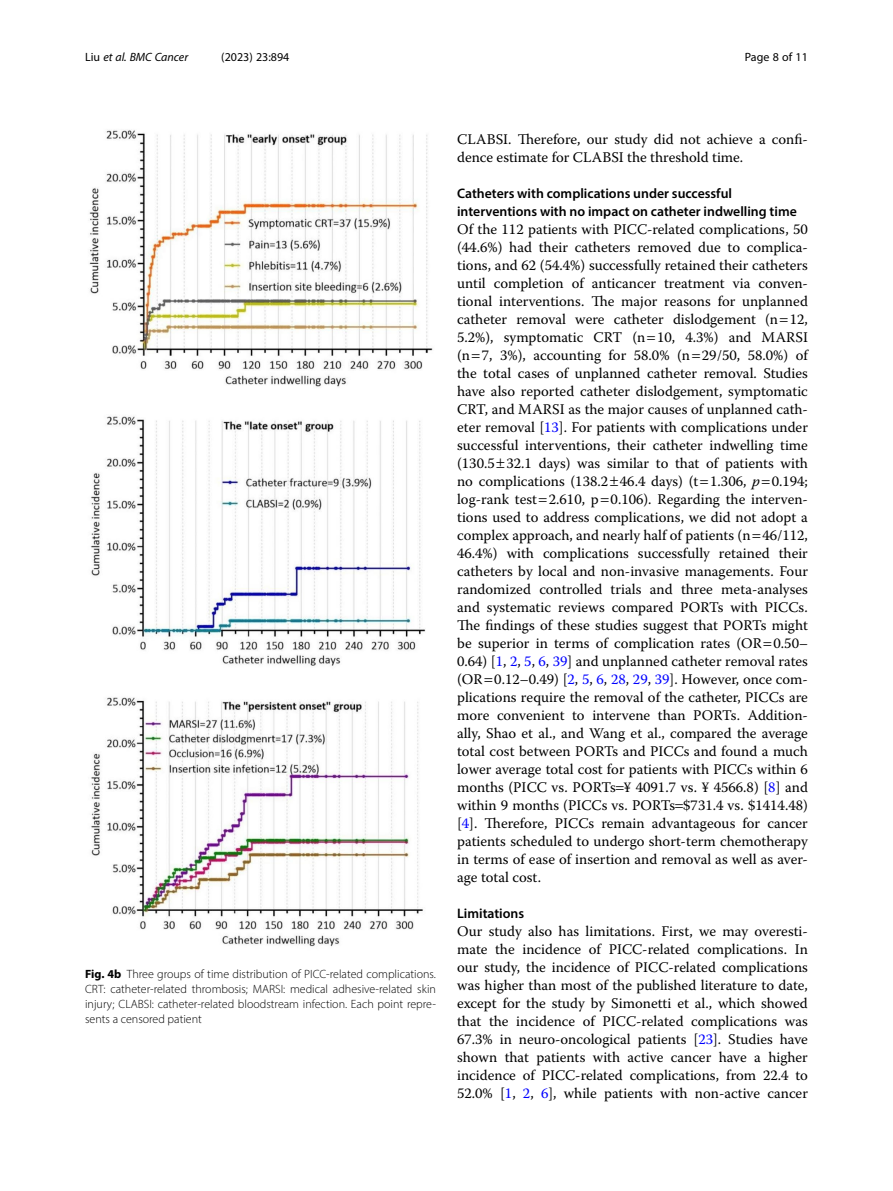
<style>
.page{position:relative;width:893px;height:1191px;background:#fff}
.page>*{position:absolute;margin:0;border:0;box-sizing:border-box;transform-origin:0 0}
.Body_Text{font:14.7px/18px "Warnock Pro";color:#000;text-align:justify}
.Body_Text_Indent{font:14.7px/18px "Warnock Pro";color:#000}
.Head_2{font:600 13.8px/18px "Myriad Pro";color:#000}
.Figure_Caption{font:300 12px/15px "Myriad Pro";color:#000;text-align:justify}
.t1{font:12px "Myriad Pro";color:#000}
.t2{font:italic 12px "Myriad Pro";color:#000}
.s1{font-style:normal}
.s2{font-weight:700}
.s3{color:#00f}
.s4{font-style:italic}
</style>
<div class="page">
<img style="left:89px;top:130px;width:344px;height:817px">
<p class="t2" style="left:85px;top:50px;width:105px"><span class="s1">Liu</span> et al. BMC Cancer</p>
<p class="t1" style="left:221px;top:50px;width:70px">(2023) 23:894</p>
<p class="t1" style="left:745px;top:50px;width:65px">Page 8 of 11</p>
<p class="Figure_Caption" style="left:85px;top:966px;width:352px"><span class="s2">Fig. 4b</span> Three groups of time distribution of PICC-related complications.<br>CRT: catheter-related thrombosis; MARSI: medical adhesive-related skin injury; CLABSI: catheter-related bloodstream infection. Each point repre&shy;sents a censored patient</p>
<p class="Body_Text_Indent" style="left:457px;top:130px;width:352px">CLABSI. Therefore, our study did not achieve a confi&shy;dence estimate for CLABSI the threshold time.</p>
<p class="Head_2" style="left:457px;top:184px;width:341px">Catheters with complications under successful interventions with no impact on catheter indwelling time</p>
<p class="Body_Text" style="left:457px;top:220px;width:352px">Of the 112 patients with PICC-related complications, 50 (44.6%) had their catheters removed due to complica&shy;tions, and 62 (54.4%) successfully retained their catheters until completion of anticancer treatment via conven&shy;tional interventions. The major reasons for unplanned catheter removal were catheter dislodgement (n 12, 5.2%), symptomatic CRT (n 10, 4.3%) and MARSI (n 7, 3%), accounting for 58.0% (n 29/50, 58.0%) of the total cases of unplanned catheter removal. Studies have also reported catheter dislodgement, symptomatic CRT, and MARSI as the major causes of unplanned cath&shy;eter removal [<span class="s3">13</span>]. For patients with complications under successful interventions, their catheter indwelling time (130.5 32.1 days) was similar to that of patients with no complications (138.2 46.4 days) (t 1.306, <span class="s4">p</span> 0.194; log-rank test 2.610, p 0.106). Regarding the interven&shy;tions used to address complications, we did not adopt a complex approach, and nearly half of patients (n 46/112, 46.4%) with complications successfully retained their catheters by local and non-invasive managements. Four randomized controlled trials and three meta-analyses and systematic reviews compared PORTs with PICCs.<br>The findings of these studies suggest that PORTs might be superior in terms of complication rates (OR 0.50– 0.64) [<span class="s3">1</span>, <span class="s3">2</span>, <span class="s3">5</span>, <span class="s3">6</span>, <span class="s3">39</span>] and unplanned catheter removal rates (OR 0.12–0.49) [<span class="s3">2</span>, <span class="s3">5</span>, <span class="s3">6</span>, <span class="s3">28</span>, <span class="s3">29</span>, <span class="s3">39</span>]. However, once com&shy;plications require the removal of the catheter, PICCs are more convenient to intervene than PORTs. Addition&shy;ally, Shao et al., and Wang et al., compared the average total cost between PORTs and PICCs and found a much lower average total cost for patients with PICCs within 6 months (PICC vs. PORTs ¥ 4091.7 vs. ¥ 4566.8) [<span class="s3">8</span>] and within 9 months (PICCs vs. PORTs $731.4 vs. $1414.48) [<span class="s3">4</span>]. Therefore, PICCs remain advantageous for cancer patients scheduled to undergo short-term chemotherapy in terms of ease of insertion and removal as well as aver&shy;age total cost.</p>
<p class="Head_2" style="left:457px;top:904px;width:69px">Limitations</p>
<p class="Body_Text" style="left:457px;top:922px;width:352px">Our study also has limitations. First, we may overesti&shy;mate the incidence of PICC-related complications. In our study, the incidence of PICC-related complications was higher than most of the published literature to date, except for the study by Simonetti et al., which showed that the incidence of PICC-related complications was 67.3% in neuro-oncological patients [<span class="s3">23</span>]. Studies have shown that patients with active cancer have a higher incidence of PICC-related complications, from 22.4 to 52.0% [<span class="s3">1</span>, <span class="s3">2</span>, <span class="s3">6</span>], while patients with non-active cancer</p>
</div>
